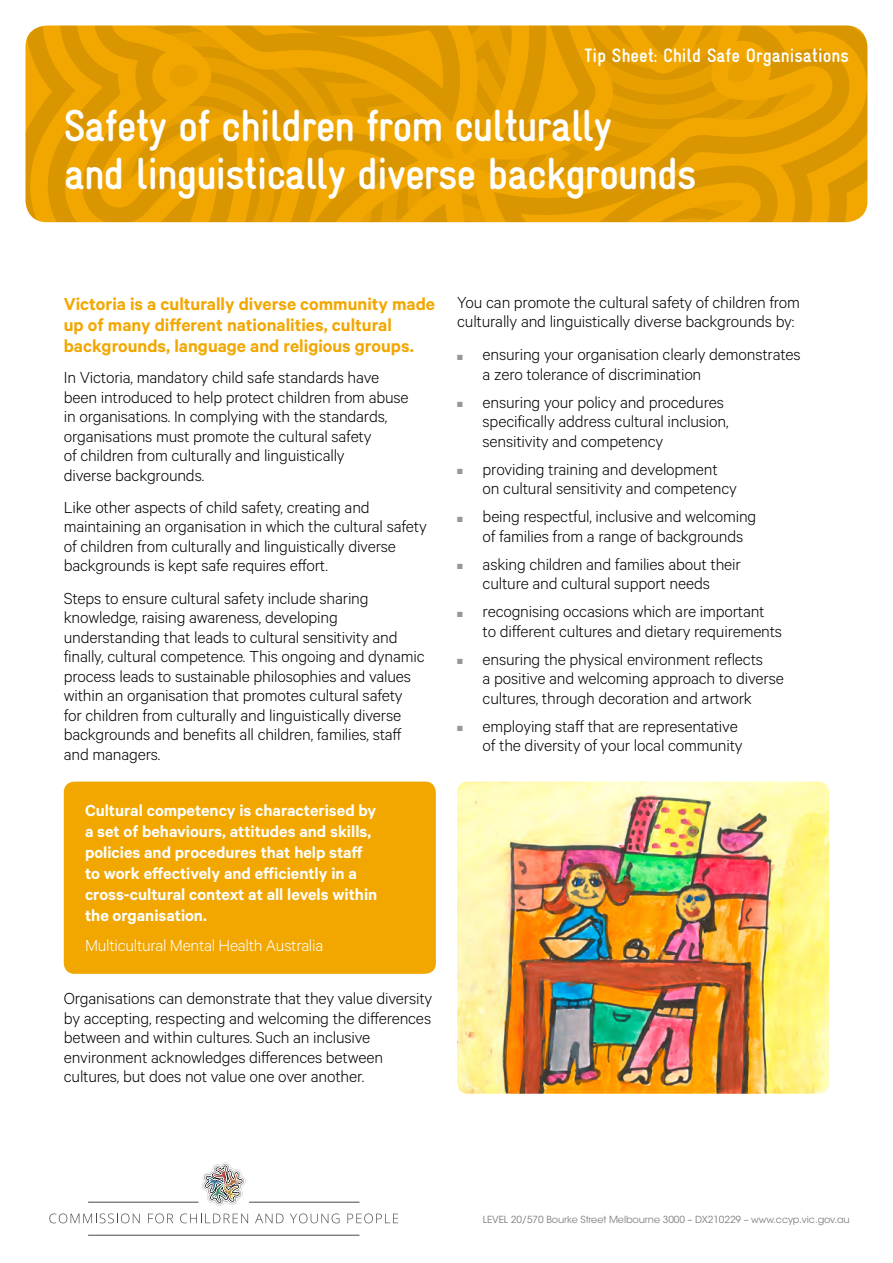
<style>
.page{position:relative;width:893px;height:1263px;background:#fff}
.page>*{position:absolute;margin:0;border:0;box-sizing:border-box;transform-origin:0 0}
.t1{font:700 45px/48px "Gravur Condensed";letter-spacing:-.025em;color:#fff}
.t2{font:600 19.5px/21px "Calibre";color:#f2a700}
.t3{font:700 19.5px "Gravur Condensed";color:#fff}
.t4{font:300 18px/19.5px "Calibre";letter-spacing:-.01em;color:#000}
.t5{font:600 18px/21px "Calibre";color:#fff}
.t6{font:300 18px "Calibre";letter-spacing:-.015em;color:#fff}
.t7{font:9.75px "ITC Avant Garde Std";letter-spacing:-.01em;color:#818181}
.t8{font:7.5px "Zapf Dingbats ITC";color:#989898}
.s1{color:#989898}
</style>
<div class="page">
<svg style="left:26px;top:26px;width:18px;height:196px;background:#e8a30a"></svg>
<svg style="left:44px;top:26px;width:18px;height:196px;background:#e59e00"></svg>
<svg style="left:62px;top:26px;width:805px;height:196px;background:#e7a106"></svg>
<svg style="left:80px;top:26px;width:773px;height:196px;background:#e59e00"></svg>
<svg style="left:97px;top:26px;width:737px;height:196px;background:#e59e00"></svg>
<svg style="left:114px;top:26px;width:704px;height:196px;background:#e79f00"></svg>
<svg style="left:202px;top:1162px;width:44px;height:44px"></svg>
<svg style="left:49px;top:1213px;width:91px;height:10px"></svg>
<svg style="left:148px;top:1213px;width:25px;height:10px"></svg>
<svg style="left:180px;top:1213px;width:68px;height:10px"></svg>
<svg style="left:255px;top:1213px;width:28px;height:10px"></svg>
<svg style="left:290px;top:1213px;width:49px;height:10px"></svg>
<svg style="left:347px;top:1213px;width:51px;height:10px"></svg>
<hr style="left:88px;top:1202px;width:110px;height:1px;background:#484847">
<hr style="left:249px;top:1202px;width:110px;height:1px;background:#484847">
<hr style="left:88px;top:1235px;width:271px;height:1px;background:#484847">
<div style="left:64px;top:782px;width:372px;height:192px;background:#f2a700;border-radius:11px"></div>
<img style="left:457px;top:782px;width:372px;height:312px">
<p class="t3" style="left:584px;top:45px;width:266px">Tip Sheet: Child Safe Organisations</p>
<h1 class="t1" style="left:64px;top:102px;width:634px">Safety of children from culturally<br>and linguistically diverse backgrounds</h1>
<p class="t2" style="left:64px;top:293px;width:373px">Victoria is a culturally diverse community made up of many different nationalities, cultural backgrounds, language and religious groups.</p>
<p class="t4" style="left:64px;top:367px;width:346px">In Victoria, mandatory child safe standards have been introduced to help protect children from abuse in organisations. In complying with the standards, organisations must promote the cultural safety<br>of children from culturally and linguistically<br>diverse backgrounds.</p>
<p class="t4" style="left:64px;top:497px;width:364px">Like other aspects of child safety, creating and maintaining an organisation in which the cultural safety of children from culturally and linguistically diverse backgrounds is kept safe requires effort.</p>
<p class="t4" style="left:64px;top:587px;width:362px">Steps to ensure cultural safety include sharing knowledge, raising awareness, developing understanding that leads to cultural sensitivity and finally, cultural competence. This ongoing and dynamic process leads to sustainable philosophies and values within an organisation that promotes cultural safety for children from culturally and linguistically diverse backgrounds and benefits all children, families, staff and managers.</p>
<p class="t5" style="left:85px;top:799px;width:294px">Cultural competency is characterised by a set of behaviours, attitudes and skills, policies and procedures that help staff to work effectively and efficiently in a cross-cultural context at all levels within the organisation.</p>
<p class="t6" style="left:85px;top:934px;width:240px">Multicultural Mental Health Australia</p>
<p class="t4" style="left:64px;top:988px;width:370px">Organisations can demonstrate that they value diversity by accepting, respecting and welcoming the differences between and within cultures. Such an inclusive environment acknowledges differences between cultures, but does not value one over another.</p>
<p class="t4" style="left:457px;top:292px;width:344px">You can promote the cultural safety of children from culturally and linguistically diverse backgrounds by:</p>
<p class="t8" style="left:463px;top:353px;width:4px">■</p>
<p class="t4" style="left:483px;top:344px;width:320px;text-indent:-26px"><span class="s1">■</span> ensuring your organisation clearly demonstrates a zero tolerance of discrimination</p>
<p class="t4" style="left:483px;top:392px;width:247px;text-indent:-26px"><span class="s1">■</span> ensuring your policy and procedures specifically address cultural inclusion, sensitivity and competency</p>
<p class="t4" style="left:483px;top:459px;width:256px;text-indent:-26px"><span class="s1">■</span> providing training and development on cultural sensitivity and competency</p>
<p class="t8" style="left:463px;top:516px;width:4px">■</p>
<p class="t4" style="left:483px;top:506px;width:275px;text-indent:-26px"><span class="s1">■</span> being respectful, inclusive and welcoming of families from a range of backgrounds</p>
<p class="t4" style="left:457px;top:554px;width:285px;text-align:center"><span class="s1">■</span> asking children and families about their culture and cultural support needs</p>
<p class="t8" style="left:463px;top:611px;width:4px">■</p>
<p class="t4" style="left:483px;top:601px;width:301px;text-indent:-26px"><span class="s1">■</span> recognising occasions which are important to different cultures and dietary requirements</p>
<p class="t4" style="left:483px;top:649px;width:303px;text-indent:-26px"><span class="s1">■</span> ensuring the physical environment reflects<br>a positive and welcoming approach to diverse cultures, through decoration and artwork</p>
<p class="t4" style="left:457px;top:716px;width:287px;text-align:right"><span class="s1">■</span> employing staff that are representative of the diversity of your local community</p>
<p class="t7" style="left:483px;top:1214px;width:369px">LEVEL 20/570 Bourke Street Melbourne 3000 – DX210229 – www.ccyp.vic.gov.au</p>
</div>
